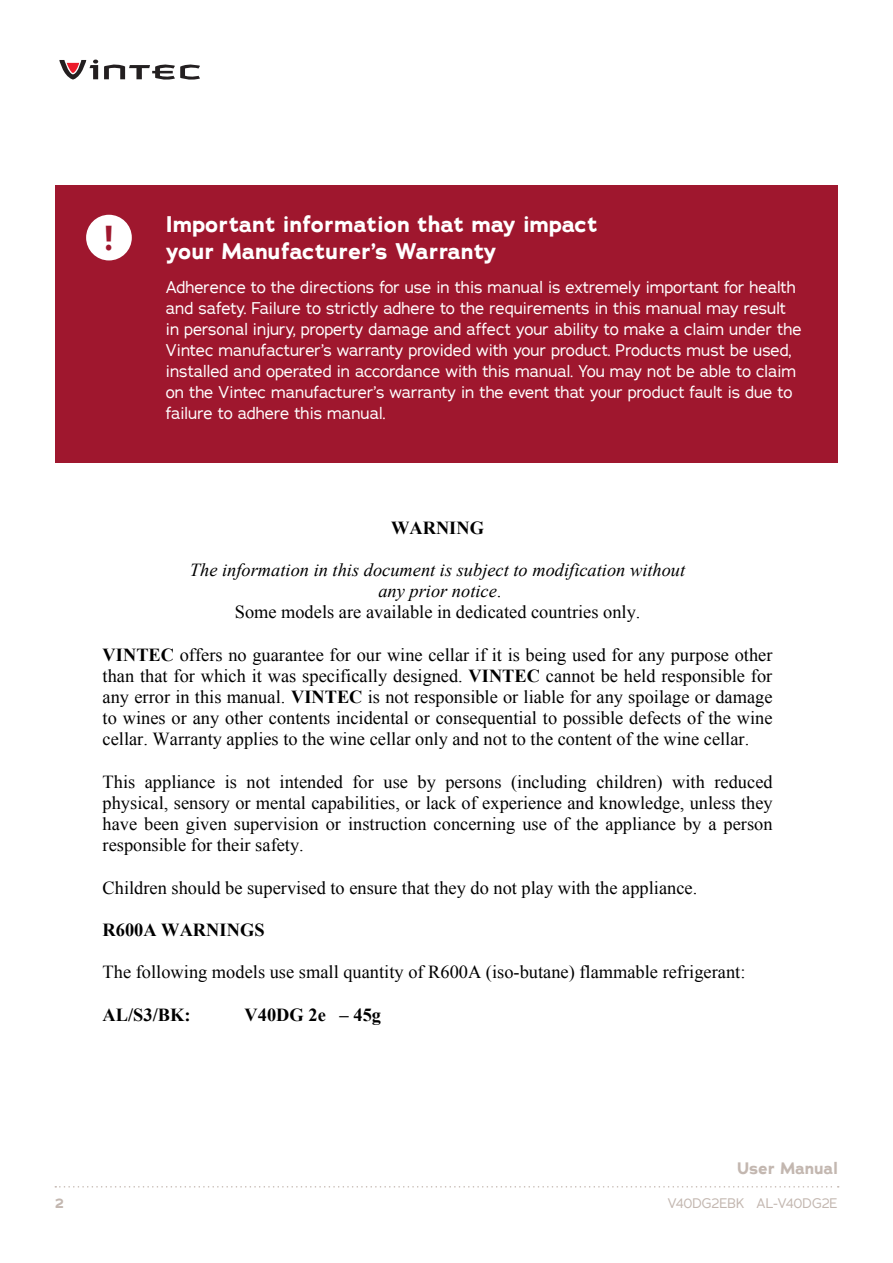
<style>
.page{position:relative;width:893px;height:1263px;background:#fff}
.page>*{position:absolute;margin:0;border:0;box-sizing:border-box;transform-origin:0 0}
.t1{font:700 34.5px "Adrianna";color:#9f172e}
.t2{font:700 22.5px/27px "Adrianna";color:#fff}
.t3{font:18.45px/21.1px "Times New Roman";color:#000;text-align:justify}
.t4{font:italic 18.45px/21.1px "Times New Roman";color:#000;text-align:center}
.t5{font:700 18.45px "Times New Roman";color:#000}
.t6{font:16.5px/21px "Adrianna";color:#fff}
.t7{font:700 16.5px "Adrianna";color:#c3b7b0}
.t8{font:13.5px "Adrianna";color:#c3b7b0}
.t9{font:700 13.5px "Adrianna";color:#c3b7b0}
.s1{font-style:normal}
.s2{font-weight:700}
</style>
<div class="page">
<svg style="left:55px;top:1186px;width:784px;height:1px"></svg>
<svg style="left:59px;top:60px;width:39px;height:19px"></svg>
<svg style="left:104px;top:64px;width:96px;height:16px"></svg>
<div style="left:55px;top:185px;width:783px;height:277px;background:#9f172e"></div>
<div style="left:86px;top:215px;width:46px;height:45px;background:#fff;border-radius:50%"></div>
<h1 class="t1" style="left:104px;top:215px;width:13px">!</h1>
<p class="t2" style="left:166px;top:211px;width:433px">Important information that may impact your Manufacturer’s Warranty</p>
<p class="t6" style="left:166px;top:276px;width:637px">Adherence to the directions for use in this manual is extremely important for health and safety. Failure to strictly adhere to the requirements in this manual may result in personal injury, property damage and affect your ability to make a claim under the Vintec manufacturer’s warranty provided with your product. Products must be used, installed and operated in accordance with this manual. You may not be able to claim on the Vintec manufacturer’s warranty in the event that your product fault is due to failure to adhere this manual.</p>
<p class="t5" style="left:391px;top:515px;width:94px">WARNING</p>
<p class="t4" style="left:190px;top:559px;width:497px">The information in this document is subject to modification without any prior notice<span class="s1">.<br>Some models are available in dedicated countries only.</span></p>
<p class="t3" style="left:103px;top:644px;width:672px"><span class="s2">VINTEC</span> offers no guarantee for our wine cellar if it is being used for any purpose other than that for which it was specifically designed. <span class="s2">VINTEC</span> cannot be held responsible for any error in this manual. <span class="s2">VINTEC</span> is not responsible or liable for any spoilage or damage to wines or any other contents incidental or consequential to possible defects of the wine cellar. Warranty applies to the wine cellar only and not to the content of the wine cellar.</p>
<p class="t3" style="left:103px;top:771px;width:672px">This appliance is not intended for use by persons (including children) with reduced physical, sensory or mental capabilities, or lack of experience and knowledge, unless they have been given supervision or instruction concerning use of the appliance by a person responsible for their safety.</p>
<p class="t3" style="left:103px;top:876px;width:596px">Children should be supervised to ensure that they do not play with the appliance.</p>
<p class="t5" style="left:103px;top:917px;width:163px">R600A WARNINGS</p>
<p class="t3" style="left:103px;top:961px;width:644px">The following models use small quantity of R600A (iso-butane) flammable refrigerant:</p>
<p class="t5" style="left:103px;top:1002px;width:89px">AL/S3/BK:</p>
<p class="t5" style="left:245px;top:1002px;width:138px">V40DG 2e – 45g</p>
<p class="t7" style="left:737px;top:1157px;width:102px">User Manual</p>
<p class="t9" style="left:55px;top:1194px;width:10px">2</p>
<p class="t8" style="left:668px;top:1194px;width:171px">V40DG2EBK AL-V40DG2E</p>
</div>
